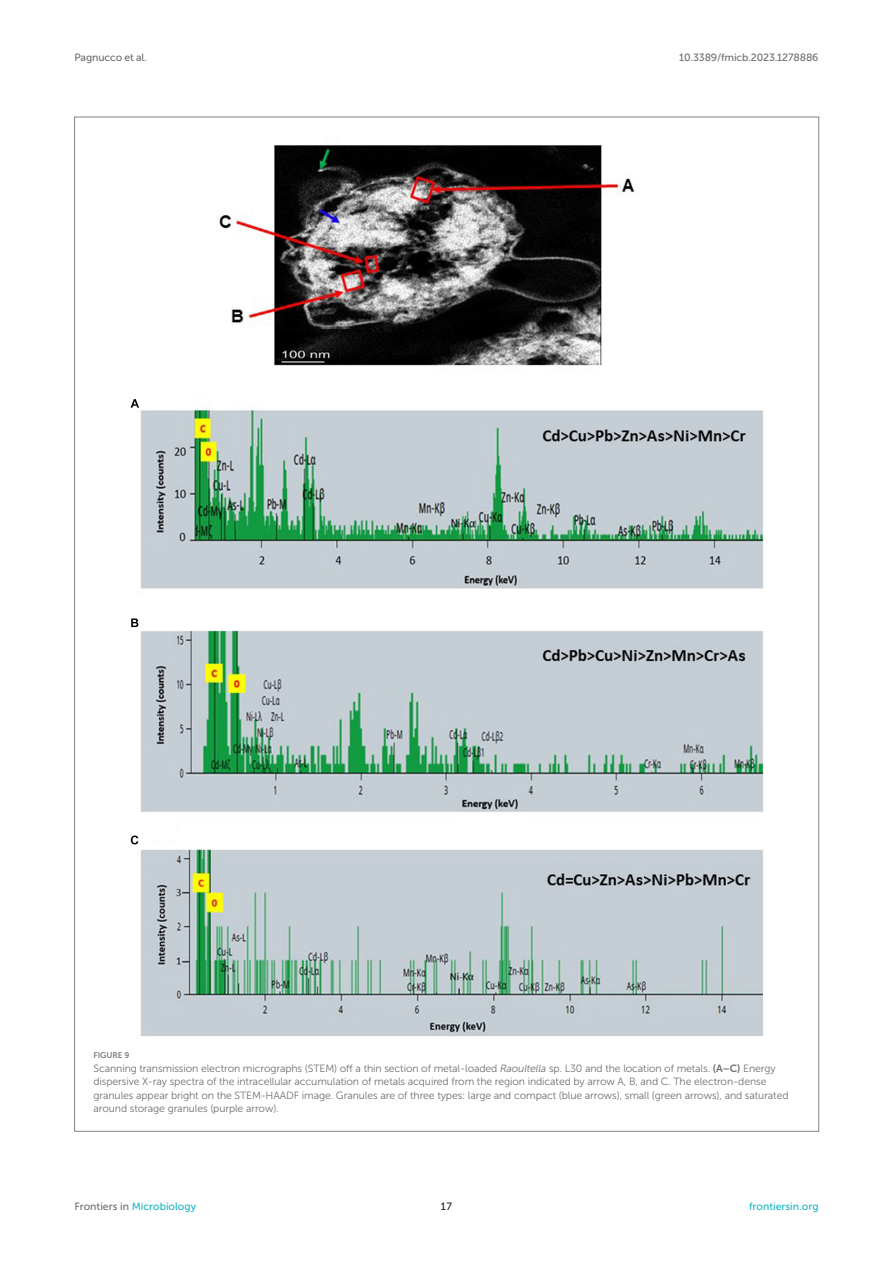
<style>
.page{position:relative;width:893px;height:1263px;background:#fff}
.page>*{position:absolute;margin:0;border:0;box-sizing:border-box;transform-origin:0 0}
.FIG_LEG{font:10.5px/13.5px "Museo Sans 300";letter-spacing:-.01em;color:#706f70}
.t1{font:10.5px "Museo Sans 500";letter-spacing:-.015em;color:#706f70}
.t2{font:10.5px "Museo Sans 500";color:#1db5c3}
.t3{font:10.5px "Museo Sans 500";color:#1b1c1b}
.FIG_HD{font:8.25px "Museo Sans 700";letter-spacing:-.01em;color:#7e7f7f}
.s1{font-style:italic}
.s2{font-family:"Museo Sans 700"}
.s3{color:#706f70}
</style>
<div class="page">
<img style="left:130px;top:145px;width:634px;height:892px">
<p class="t1" style="left:74px;top:51px;width:74px">Pagnucco et al.</p>
<p class="t1" style="left:679px;top:51px;width:141px">10.3389/fmicb.2023.1278886</p>
<p class="FIG_HD" style="left:94px;top:1051px;width:37px">FIGURE 9</p>
<p class="FIG_LEG" style="left:94px;top:1061px;width:696px">Scanning transmission electron micrographs (STEM) off a thin section of metal-loaded <span class="s1">Raoultella</span> sp. L30 and the location of metals. <span class="s2">(A–C)</span> Energy dispersive X-ray spectra of the intracellular accumulation of metals acquired from the region indicated by arrow A, B, and C. The electron-dense granules appear bright on the STEM-HAADF image. Granules are of three types: large and compact (blue arrows), small (green arrows), and saturated around storage granules (purple arrow).</p>
<p class="t2" style="left:74px;top:1200px;width:123px"><span class="s3">Frontiers in</span> Microbiology</p>
<p class="t3" style="left:441px;top:1200px;width:13px">17</p>
<p class="t2" style="left:749px;top:1200px;width:71px">frontiersin.org</p>
</div>
